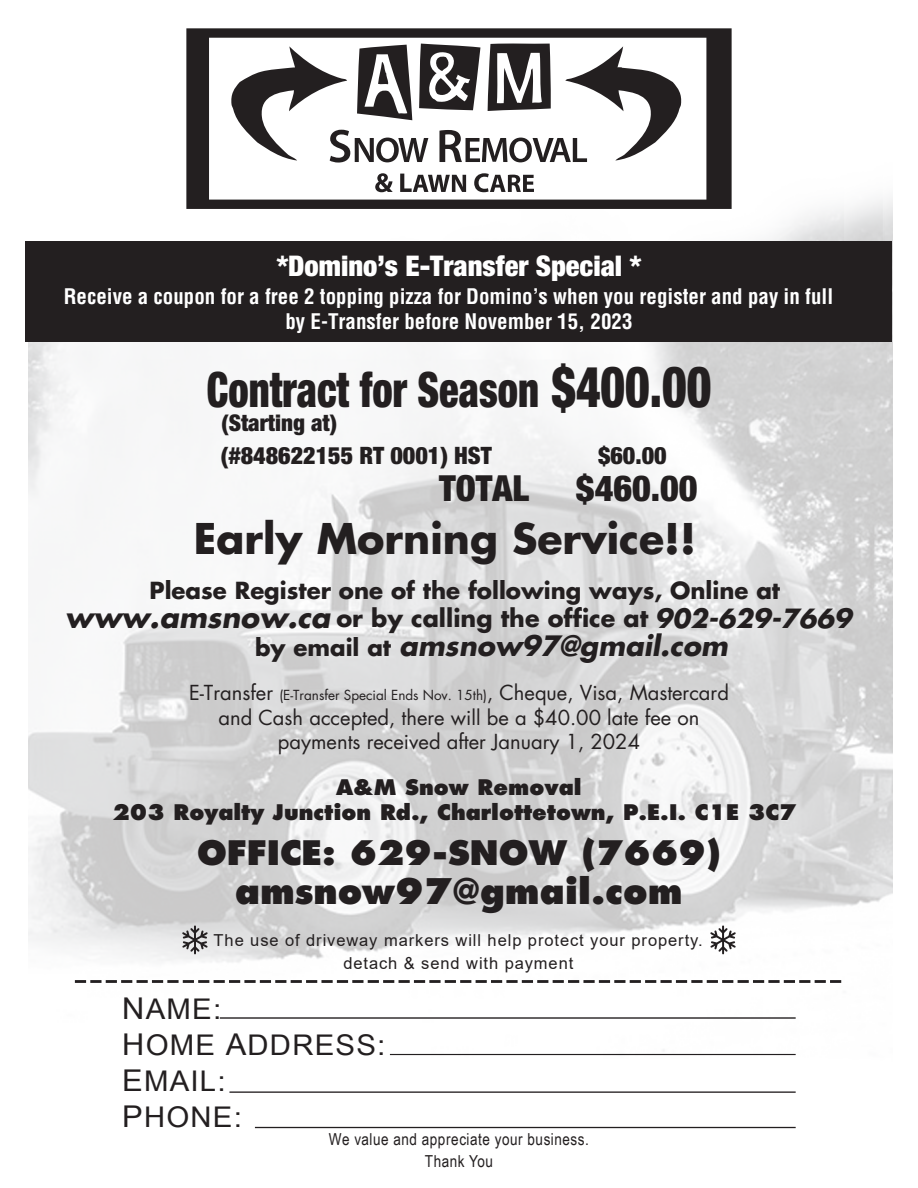
<style>
.page{position:relative;width:918px;height:1188px;background:#fff}
.page>*{position:absolute;margin:0;border:0;box-sizing:border-box;transform-origin:0 0}
.t1{font:900 condensed 48.75px "Helvetica Neue";color:#231f20;scale:.83 1}
.t2{font:700 41.25px "Futura LT";color:#231f20}
.t3{font:900 condensed 36px "Helvetica Neue";color:#231f20}
.t4{font:800 34.5px "Futura LT";color:#231f20}
.t5{font:800 33px "Futura LT";color:#231f20}
.t6{font:28.5px/36px "Arial Narrow";letter-spacing:.035em;color:#231f20;scale:1.26 1}
.t7{font:900 condensed 28.5px "Helvetica Neue";color:#fff}
.t8{font:italic 700 27.3px "Futura LT";color:#231f20}
.t9{font:900 condensed 24px "Helvetica Neue";color:#231f20}
.t10{font:700 23.85px "Futura LT";color:#231f20}
.t11{font:900 condensed 23.1px "Helvetica Neue";color:#231f20}
.t12{font:700 22.95px "Futura LT";color:#231f20}
.t13{font:700 condensed 21px/25.2px "Helvetica LT Std";color:#fff}
.t14{font:800 21px/25.2px "Futura LT";color:#231f20;text-align:center}
.t15{font:20.1px/24.2px "Futura LT";color:#231f20;text-align:center}
.t16{font:16.5px "Arial";letter-spacing:.055em;color:#231f20}
.t17{font:16.5px/22.4px "Arial Narrow";letter-spacing:.03em;color:#231f20;text-align:center}
.s1{font-size:57px}
.s2{font-style:italic;font-size:28.35px}
.s3{font-style:italic;font-size:25.8px}
.s4{font-style:normal;font-size:22.95px}
.s5{font-size:13.5px}
.s6{font-size:30px}
</style>
<div class="page">
<img style="left:28px;top:198px;width:864px;height:931px">
<div style="left:26px;top:242px;width:866px;height:100px;background:#231f20"></div>
<svg style="left:186px;top:28px;width:546px;height:181px"></svg>
<svg style="left:375px;top:173px;width:91px;height:19px"></svg>
<svg style="left:474px;top:173px;width:60px;height:19px"></svg>
<svg style="left:182px;top:925px;width:26px;height:29px"></svg>
<svg style="left:710px;top:925px;width:26px;height:29px"></svg>
<hr style="left:220px;top:1017px;width:576px;height:2px;background:#231f20">
<hr style="left:390px;top:1054px;width:406px;height:1px;background:#231f20">
<hr style="left:229px;top:1091px;width:567px;height:2px;background:#231f20">
<hr style="left:255px;top:1127px;width:541px;height:1px;background:#231f20">
<svg style="left:75px;top:980px;width:768px;height:3px"></svg>
<h3 class="t7" style="left:277px;top:248px;width:366px">*Domino’s E-Transfer Special *</h3>
<p class="t13" style="left:285px;top:284px;width:549px;text-indent:-222px">Receive a coupon for a free 2 topping pizza for Domino’s when you register and pay in full by E-Transfer before November 15, 2023</p>
<h1 class="t1" style="left:207px;top:359px;width:609px">Contract for Season <span class="s1">$400.00</span></h1>
<p class="t9" style="left:221px;top:440px;width:273px">(#848622155 RT 0001) HST</p>
<p class="t9" style="left:598px;top:440px;width:70px">$60.00</p>
<p class="t11" style="left:221px;top:409px;width:117px">(Starting at)</p>
<h3 class="t3" style="left:439px;top:466px;width:91px">TOTAL</h3>
<h3 class="t3" style="left:576px;top:466px;width:123px">$460.00</h3>
<h2 class="t2" style="left:194px;top:511px;width:504px">Early Morning Service!!</h2>
<p class="t12" style="left:150px;top:575px;width:632px">Please Register one of the following ways, Online at</p>
<p class="t10" style="left:65px;top:602px;width:789px"><span class="s2">www.amsnow.ca</span> or by calling the office at <span class="s3">902-629-7669</span></p>
<h3 class="t8" style="left:255px;top:627px;width:474px"><span class="s4">by email at</span> amsnow97@gmail.com</h3>
<p class="t15" style="left:189px;top:681px;width:541px">E-Transfer <span class="s5">(E-Transfer Special Ends Nov. 15th)</span>, Cheque, Visa, Mastercard and Cash accepted, there will be a $40.00 late fee on payments received after January 1, 2024</p>
<p class="t14" style="left:112px;top:774px;width:686px">A&amp;M Snow Removal<br>203 Royalty Junction Rd., Charlottetown, P.E.I. C1E 3C7</p>
<h3 class="t5" style="left:197px;top:832px;width:525px">OFFICE: 629-SNOW (7669)</h3>
<h3 class="t4" style="left:235px;top:870px;width:449px">amsnow97@gmail.com</h3>
<p class="t16" style="left:214px;top:928px;width:491px">The use of driveway markers will help protect your property.</p>
<p class="t16" style="left:343px;top:952px;width:232px">detach &amp; send with payment</p>
<h3 class="t6" style="left:122px;top:990px;width:210px"><span class="s6">N</span>AME:<br><span class="s6">H</span>OME <span class="s6">A</span>DDRESS:<br><span class="s6">E</span>MAIL:<br><span class="s6">P</span>HONE:</h3>
<p class="t17" style="left:329px;top:1127px;width:262px">We value and appreciate your business.<br>Thank You</p>
</div>
